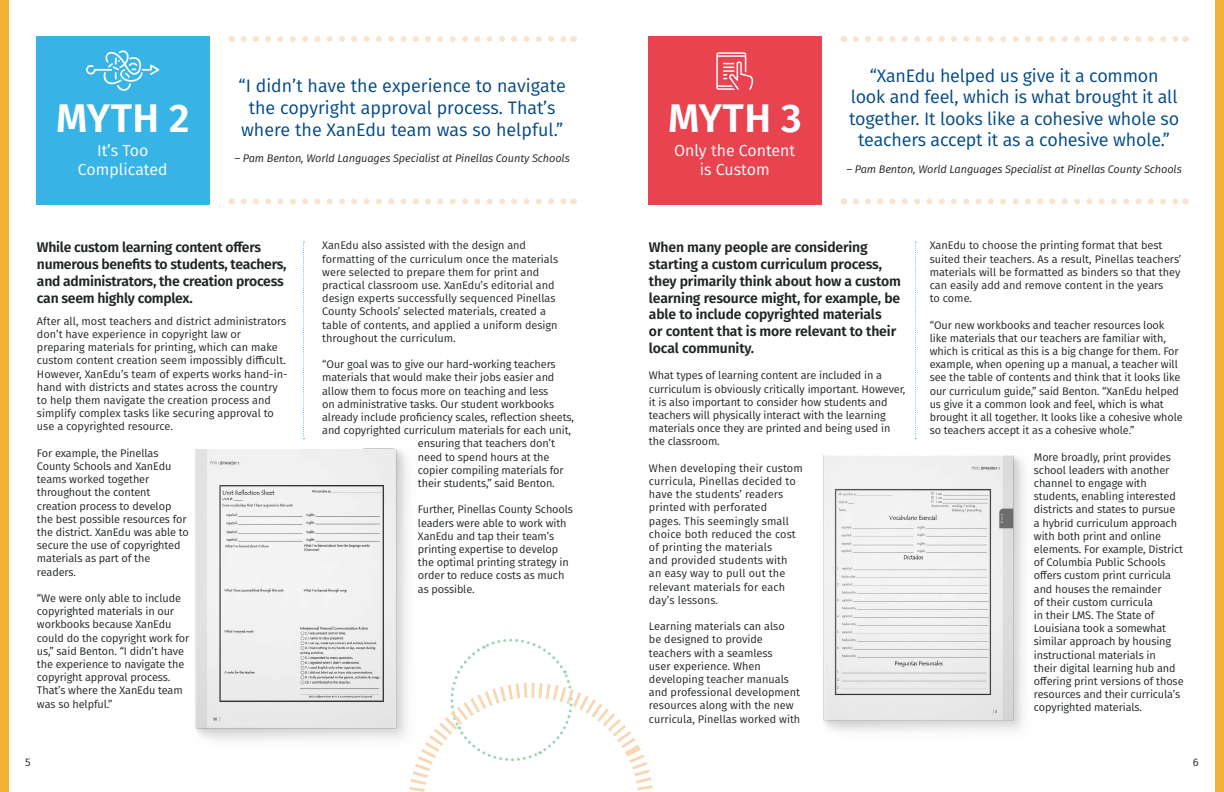
<style>
.page{position:relative;width:1224px;height:792px;background:#fff}
.page>*{position:absolute;margin:0;border:0;box-sizing:border-box;transform-origin:0 0}
.t1{font:600 40px "Fira Sans";letter-spacing:.01em;color:#fff}
.t2{font:18px/21.6px "Fira Sans";letter-spacing:-.01em;color:#004988;text-align:center}
.t3{font:16px/18.9px "Fira Sans";color:#fff;text-align:center}
.t4{font:600 14px/16.8px "Fira Sans";letter-spacing:-.015em;color:#202722}
.t5{font:11px/13.2px "Fira Sans";letter-spacing:-.01em;color:#202722}
.t6{font:11px/13.2px "Fira Sans";letter-spacing:.01em;color:#202722}
.t7{font:italic 11px "Fira Sans";letter-spacing:-.01em;color:#202722}
</style>
<div class="page">
<div style="left:36px;top:36px;width:173px;height:168px;background:#37b4e5"></div>
<div style="left:0;top:0;width:9px;height:792px;background:#f3b336"></div>
<svg style="left:244px;top:198px;width:323px;height:6px"></svg>
<svg style="left:244px;top:36px;width:323px;height:6px"></svg>
<img style="left:195px;top:448px;width:213px;height:293px">
<svg style="left:303px;top:242px;width:1px;height:197px"></svg>
<svg style="left:86px;top:50px;width:73px;height:41px"></svg>
<svg style="left:405px;top:633px;width:248px;height:159px"></svg>
<div style="left:648px;top:36px;width:173px;height:168px;background:#ea4350"></div>
<div style="left:1215px;top:0;width:9px;height:792px;background:#f3b336"></div>
<svg style="left:856px;top:198px;width:323px;height:6px"></svg>
<svg style="left:856px;top:36px;width:323px;height:6px"></svg>
<img style="left:823px;top:455px;width:201px;height:277px">
<svg style="left:915px;top:242px;width:1px;height:197px"></svg>
<svg style="left:716px;top:52px;width:37px;height:38px"></svg>
<h1 class="t1" style="left:56px;top:85px;width:135px">MYTH 2</h1>
<h3 class="t3" style="left:78px;top:140px;width:91px">It’s Too<br>Complicated</h3>
<h2 class="t2" style="left:239px;top:75px;width:329px">“I didn’t have the experience to navigate the copyright approval process. That’s where the XanEdu team was so helpful.”</h2>
<p class="t7" style="left:235px;top:150px;width:337px">– Pam Benton, World Languages Specialist at Pinellas County Schools</p>
<p class="t4" style="left:37px;top:238px;width:251px">While custom learning content offers numerous benefits to students, teachers, and administrators, the creation process can seem highly complex.</p>
<p class="t5" style="left:37px;top:314px;width:252px">After all, most teachers and district administrators don’t have experience in copyright law or preparing materials for printing, which can make custom content creation seem impossibly difficult.<br>However, XanEdu’s team of experts works hand-in&shy;hand with districts and states across the country to help them navigate the creation process and simplify complex tasks like securing approval to use a copyrighted resource.</p>
<p class="t5" style="left:37px;top:446px;width:154px">For example, the Pinellas<br>County Schools and XanEdu teams worked together throughout the content creation process to develop the best possible resources for the district. XanEdu was able to secure the use of copyrighted materials as part of the readers.</p>
<p class="t5" style="left:37px;top:591px;width:154px">“We were only able to include copyrighted materials in our workbooks because XanEdu could do the copyright work for us,” said Benton. “I didn’t have the experience to navigate the copyright approval process.<br>That’s where the XanEdu team was so helpful.”</p>
<p class="t5" style="left:322px;top:239px;width:237px">XanEdu also assisted with the design and formatting of the curriculum once the materials were selected to prepare them for print and practical classroom use. XanEdu’s editorial and design experts successfully sequenced Pinellas County Schools’ selected materials, created a table of contents, and applied a uniform design throughout the curriculum.</p>
<p class="t5" style="left:322px;top:357px;width:235px">“Our goal was to give our hard-working teachers</p>
<p class="t5" style="left:322px;top:371px;width:234px">materials that would make their jobs easier and</p>
<p class="t5" style="left:322px;top:384px;width:228px">allow them to focus more on teaching and less</p>
<p class="t5" style="left:322px;top:397px;width:233px">on administrative tasks. Our student workbooks</p>
<p class="t5" style="left:322px;top:410px;width:253px">already include proficiency scales, reflection sheets,</p>
<p class="t5" style="left:322px;top:423px;width:250px">and copyrighted curriculum materials for each unit,</p>
<p class="t5" style="left:418px;top:437px;width:138px">ensuring that teachers don’t</p>
<p class="t5" style="left:418px;top:450px;width:133px">need to spend hours at the</p>
<p class="t5" style="left:418px;top:463px;width:147px">copier compiling materials for</p>
<p class="t5" style="left:418px;top:476px;width:138px">their students,” said Benton.</p>
<p class="t5" style="left:418px;top:503px;width:157px">Further, Pinellas County Schools leaders were able to work with<br>XanEdu and tap their team’s printing expertise to develop the optimal printing strategy in order to reduce costs as much as possible.</p>
<h1 class="t1" style="left:668px;top:85px;width:135px">MYTH 3</h1>
<h3 class="t3" style="left:674px;top:140px;width:123px">Only the Content is Custom</h3>
<h2 class="t2" style="left:849px;top:64px;width:332px">“XanEdu helped us give it a common<br>look and feel, which is what brought it all together. It looks like a cohesive whole so teachers accept it as a cohesive whole.”</h2>
<p class="t7" style="left:847px;top:161px;width:337px">– Pam Benton, World Languages Specialist at Pinellas County Schools</p>
<p class="t4" style="left:649px;top:238px;width:253px">When many people are considering starting a custom curriculum process, they primarily think about how a custom learning resource might, for example, be able to include copyrighted materials<br>or content that is more relevant to their local community.</p>
<p class="t5" style="left:649px;top:369px;width:258px">What types of learning content are included in a curriculum is obviously critically important. However, it is also important to consider how students and teachers will physically interact with the learning materials once they are printed and being used in the classroom.</p>
<p class="t6" style="left:649px;top:461px;width:155px">When developing their custom curricula, Pinellas decided to have the students’ readers printed with perforated<br>pages. This seemingly small choice both reduced the cost of printing the materials<br>and provided students with an easy way to pull out the relevant materials for each day’s lessons.</p>
<p class="t5" style="left:649px;top:619px;width:153px">Learning materials can also<br>be designed to provide teachers with a seamless<br>user experience. When developing teacher manuals and professional development resources along with the new curricula, Pinellas worked with</p>
<p class="t5" style="left:930px;top:239px;width:253px">XanEdu to choose the printing format that best suited their teachers. As a result, Pinellas teachers’ materials will be formatted as binders so that they can easily add and remove content in the years<br>to come.</p>
<p class="t5" style="left:930px;top:318px;width:255px">“Our new workbooks and teacher resources look like materials that our teachers are familiar with, which is critical as this is a big change for them. For example, when opening up a manual, a teacher will see the table of contents and think that it looks like our curriculum guide,” said Benton. “XanEdu helped us give it a common look and feel, which is what brought it all together. It looks like a cohesive whole so teachers accept it as a cohesive whole.”</p>
<p class="t5" style="left:1034px;top:450px;width:151px">More broadly, print provides school leaders with another channel to engage with students, enabling interested districts and states to pursue a hybrid curriculum approach with both print and online elements. For example, District of Columbia Public Schools offers custom print curricula and houses the remainder<br>of their custom curricula<br>in their LMS. The State of<br>Louisiana took a somewhat similar approach by housing instructional materials in<br>their digital learning hub and offering print versions of those resources and their curricula’s copyrighted materials.</p>
<p class="t5" style="left:25px;top:756px;width:7px">5</p>
<p class="t5" style="left:1193px;top:756px;width:7px">6</p>
</div>
